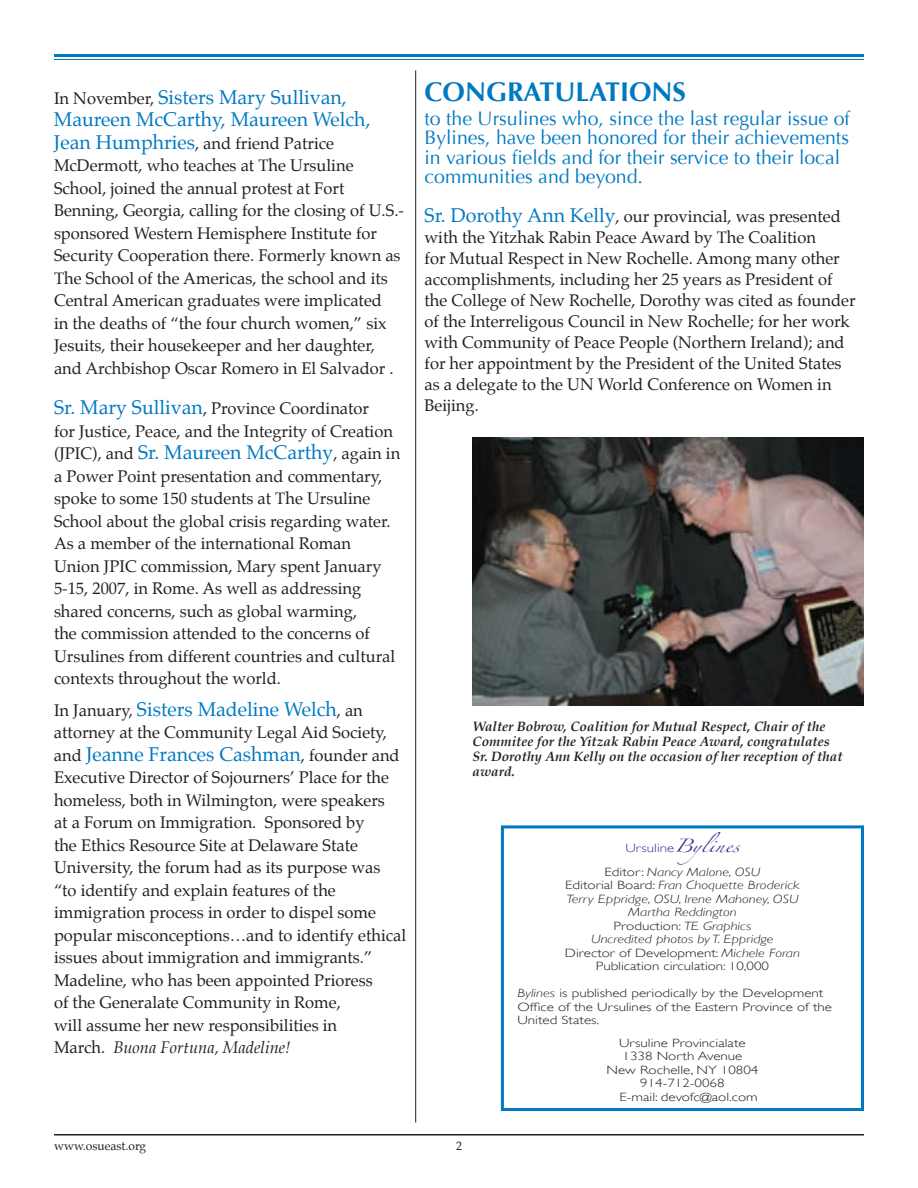
<style>
.page{position:relative;width:918px;height:1188px;background:#fff}
.page>*{position:absolute;margin:0;border:0;box-sizing:border-box;transform-origin:0 0}
.t1{font:700 27px "Optima";color:#0079c2}
.t2{font:19.5px/19.5px "Optima";color:#0079c2}
.t3{font:19.5px/22.5px "Palatino";color:#0079c2}
.t4{font:16.5px/22.5px "Palatino";color:#231f20}
.t5{font:italic 700 13.5px/15px "Palatino";color:#231f20}
.t6{font:italic 300 12px/13.5px "Gill Sans";color:#231f20;text-align:center;scale:1.25 1}
.t7{font:300 12px/13.5px "Gill Sans";color:#231f20;scale:1.25 1}
.t8{font:12px "Palatino";color:#231f20}
.s1{font-size:16.5px;color:#231f20}
.s2{font-size:19.5px;color:#0079c2}
.s3{font-style:italic}
.s4{font-style:normal;color:#482e92}
.s5{font-family:"Zapfino";font-weight:400;font-style:normal;color:#482e92}
.s6{font-style:normal}
</style>
<div class="page">
<div style="left:501px;top:825px;width:363px;height:286px;border:3px solid #0079c2"></div>
<hr style="left:54px;top:54px;width:810px;height:3px;background:#0079c2">
<hr style="left:54px;top:59px;width:810px;height:1px;background:#0079c2">
<hr style="left:54px;top:1134px;width:810px;height:2px;background:#231f20">
<hr style="left:415px;top:70px;width:1px;height:1052px;background:#231f20">
<img style="left:473px;top:438px;width:391px;height:267px">
<p class="t3" style="left:54px;top:86px;width:318px"><span class="s1">In November,</span> Sisters Mary Sullivan,<br>Maureen McCarthy, Maureen Welch,</p>
<p class="t4" style="left:54px;top:132px;width:351px"><span class="s2">Jean Humphries</span>, and friend Patrice McDermott, who teaches at The Ursuline School, joined the annual protest at Fort Benning, Georgia, calling for the closing of U.S.- sponsored Western Hemisphere Institute for Security Cooperation there. Formerly known as The School of the Americas, the school and its Central American graduates were implicated<br>in the deaths of “the four church women,” six Jesuits, their housekeeper and her daughter, and Archbishop Oscar Romero in El Salvador .</p>
<p class="t4" style="left:54px;top:397px;width:348px"><span class="s2">Sr. Mary Sullivan</span>, Province Coordinator<br>for Justice, Peace, and the Integrity of Creation (JPIC), and <span class="s2">Sr. Maureen McCarthy</span>, again in a Power Point presentation and commentary, spoke to some 150 students at The Ursuline School about the global crisis regarding water.<br>As a member of the international Roman Union JPIC commission, Mary spent January 5-15, 2007, in Rome. As well as addressing shared concerns, such as global warming,<br>the commission attended to the concerns of Ursulines from different countries and cultural contexts throughout the world.</p>
<p class="t3" style="left:54px;top:698px;width:310px"><span class="s1">In January,</span> Sisters Madeline Welch<span class="s1">, an</span></p>
<p class="t4" style="left:54px;top:721px;width:335px">attorney at the Community Legal Aid Society,</p>
<p class="t3" style="left:54px;top:743px;width:347px"><span class="s1">and</span> Jeanne Frances Cashman<span class="s1">, founder and</span></p>
<p class="t4" style="left:54px;top:766px;width:354px">Executive Director of Sojourners’ Place for the homeless, both in Wilmington, were speakers<br>at a Forum on Immigration. Sponsored by<br>the Ethics Resource Site at Delaware State University, the forum had as its purpose was “to identify and explain features of the immigration process in order to dispel some popular misconceptions…and to identify ethical issues about immigration and immigrants.” Madeline, who has been appointed Prioress<br>of the Generalate Community in Rome,<br>will assume her new responsibilities in<br>March. <span class="s3">Buona Fortuna, Madeline!</span></p>
<h1 class="t1" style="left:424px;top:76px;width:20px">CONGRATU</h1>
<h1 class="t1" style="left:576px;top:76px;width:31px">LATIONS</h1>
<p class="t2" style="left:424px;top:109px;width:427px">to the Ursulines who, since the last regular issue of Bylines, have been honored for their achievements in various fields and for their service to their local communities and beyond.</p>
<p class="t4" style="left:424px;top:206px;width:433px;line-height:21px"><span class="s2">Sr. Dorothy Ann Kelly</span>, our provincial, was presented with the Yitzhak Rabin Peace Award by The Coalition<br>for Mutual Respect in New Rochelle. Among many other accomplishments, including her 25 years as President of the College of New Rochelle, Dorothy was cited as founder of the Interreligous Council in New Rochelle; for her work with Community of Peace People (Northern Ireland); and for her appointment by the President of the United States as a delegate to the UN World Conference on Women in Beijing.</p>
<p class="t5" style="left:472px;top:719px;width:372px">Walter Bobrow, Coalition for Mutual Respect, Chair of the Commitee for the Yitzak Rabin Peace Award, congratulates Sr. Dorothy Ann Kelly on the occasion of her reception of that award.</p>
<p class="t6" style="left:605px;top:836px;width:126px;line-height:24px"><span class="s4">Ursuline</span> <span class="s5">Bylines<br></span><span class="s6">Editor:</span> Nancy Malone, OSU</p>
<p class="t6" style="left:565px;top:879px;width:189px"><span class="s6">Editorial Board:</span> Fran Choquette Broderick Terry Eppridge, OSU, Irene Mahoney, OSU Martha Reddington<br><span class="s6">Production:</span> TE Graphics<br>Uncredited photos by T. Eppridge <span class="s6">Director of Development:</span> Michele Foran <span class="s6">Publication circulation: 10,000</span></p>
<p class="t7" style="left:517px;top:986px;width:253px"><span class="s3">Bylines</span> is published periodically by the Development<br>Office of the Ursulines of the Eastern Province of the<br>United States.</p>
<p class="t7" style="left:619px;top:1036px;width:103px">Ursuline Provincialate</p>
<p class="t7" style="left:623px;top:1049px;width:97px">1338 North Avenue</p>
<p class="t7" style="left:606px;top:1063px;width:123px">New Rochelle, NY 10804</p>
<p class="t7" style="left:640px;top:1076px;width:69px">914-712-0068</p>
<p class="t7" style="left:620px;top:1090px;width:112px">E-mail: devofc@aol.com</p>
<p class="t8" style="left:54px;top:1136px;width:94px">www.osueast.org</p>
<p class="t8" style="left:456px;top:1136px;width:7px">2</p>
</div>
